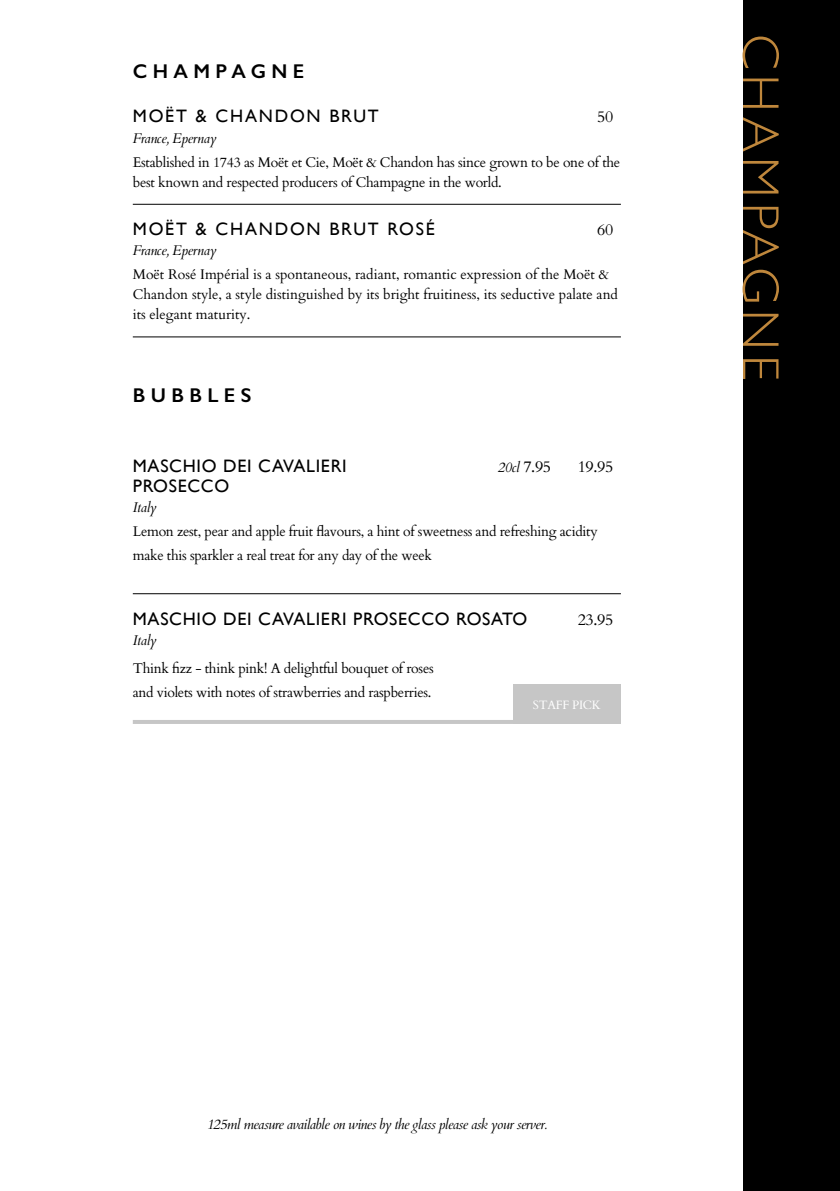
<style>
.page{position:relative;width:840px;height:1191px;background:#fff}
.page>*{position:absolute;margin:0;border:0;box-sizing:border-box;transform-origin:0 0}
.t1{font:300 52px "Gill Sans";letter-spacing:.1em;color:#bf873c}
.t2{font:600 20px "Gill Sans";letter-spacing:.27em;color:#000}
.t3{font:18px "Gill Sans";letter-spacing:.04em;color:#000}
.t4{font:18px "Gill Sans";letter-spacing:.1em;color:#000}
.t5{font:16px "Cardo";letter-spacing:-.02em;color:#000}
.t6{font:14px/24px "Cardo";letter-spacing:-.02em;color:#000}
.t7{font:14px/20px "Cardo";color:#000}
.t8{font:italic 14px "Cardo";letter-spacing:-.04em;color:#000}
.t9{font:italic 14px "Cardo";letter-spacing:-.02em;color:#000}
.t10{font:12.2px "Cardo";letter-spacing:-.02em;color:#fff}
.s1{font-style:normal;font-size:16px}
</style>
<div class="page">
<div style="left:743px;top:0;width:96px;height:1191px;background:#000"></div>
<hr style="left:133px;top:204px;width:487px;height:1px;background:#000">
<hr style="left:133px;top:336px;width:487px;height:1px;background:#000">
<hr style="left:133px;top:593px;width:487px;height:1px;background:#000">
<hr style="left:133px;top:720px;width:487px;height:4px;background:#c6c6c6">
<div style="left:512px;top:684px;width:108px;height:40px;background:#c6c6c6"></div>
<h2 class="t2" style="left:133px;top:59px;width:173px">CHAMPAGNE</h2>
<p class="t4" style="left:133px;top:106px;width:247px">MOËT &amp; CHANDON BRUT</p>
<p class="t5" style="left:597px;top:104px;width:18px">50</p>
<p class="t9" style="left:133px;top:129px;width:85px">France, Epernay</p>
<p class="t6" style="left:133px;top:151px;width:488px;line-height:20px">Established in 1743 as Moët et Cie, Moët &amp; Chandon has since grown to be one of the best known and respected producers of Champagne in the world.</p>
<p class="t4" style="left:133px;top:218px;width:303px">MOËT &amp; CHANDON BRUT ROSÉ</p>
<p class="t5" style="left:597px;top:217px;width:18px">60</p>
<p class="t9" style="left:133px;top:242px;width:85px">France, Epernay</p>
<p class="t7" style="left:133px;top:264px;width:486px">Moët Rosé Impérial is a spontaneous, radiant, romantic expression of the Moët &amp;<br>Chandon style, a style distinguished by its bright fruitiness, its seductive palate and its elegant maturity.</p>
<h2 class="t2" style="left:133px;top:383px;width:120px">BUBBLES</h2>
<p class="t3" style="left:133px;top:455px;width:215px">MASCHIO DEI CAVALIERI</p>
<p class="t8" style="left:497px;top:459px;width:55px">20cl <span class="s1">7.95</span></p>
<p class="t5" style="left:577px;top:454px;width:37px">19.95</p>
<p class="t3" style="left:133px;top:475px;width:98px">PROSECCO</p>
<p class="t8" style="left:133px;top:499px;width:25px">Italy</p>
<p class="t6" style="left:133px;top:519px;width:466px">Lemon zest, pear and apple fruit flavours, a hint of sweetness and refreshing acidity make this sparkler a real treat for any day of the week</p>
<p class="t3" style="left:133px;top:608px;width:396px">MASCHIO DEI CAVALIERI PROSECCO ROSATO</p>
<p class="t5" style="left:577px;top:606px;width:37px">23.95</p>
<p class="t8" style="left:133px;top:632px;width:25px">Italy</p>
<p class="t6" style="left:133px;top:655px;width:302px">Think fizz - think pink! A delightful bouquet of roses and violets with notes of strawberries and raspberries.</p>
<p class="t10" style="left:532px;top:694px;width:70px">STAFF PICK</p>
<h1 class="t1" style="left:800px;top:34px;width:348px;rotate:90deg">CHAMPAGNE</h1>
<p class="t8" style="left:207px;top:1115px;width:341px">125ml measure available on wines by the glass please ask your server.</p>
</div>
